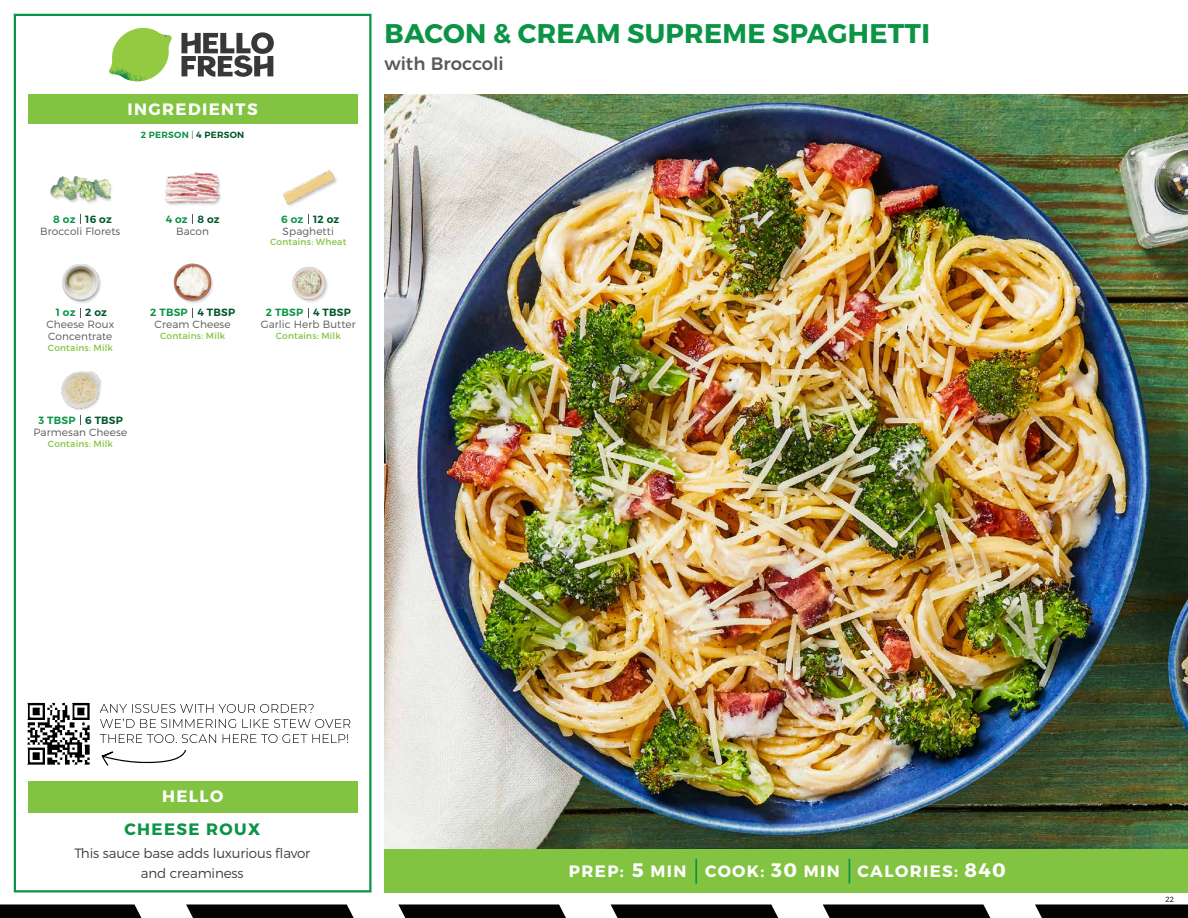
<style>
.page{position:relative;width:1188px;height:918px;background:#fff}
.page>*{position:absolute;margin:0;border:0;box-sizing:border-box;transform-origin:0 0}
.t1{font:700 27px "Montserrat";letter-spacing:.01em;color:#0b9446}
.t2{font:700 19.5px "Montserrat";color:#fff}
.t3{font:500 18px "Montserrat";color:#58595b}
.t4{font:700 16.5px "Montserrat";letter-spacing:.085em;color:#fff}
.t5{font:700 16.5px "Montserrat";letter-spacing:.085em;color:#0b9446}
.t6{font:300 13.5px/19.5px "Montserrat";letter-spacing:-.01em;color:#414042;text-align:center}
.t7{font:300 10.5px/12px "Montserrat";letter-spacing:.01em;color:#58595b}
.t8{font:600 10.5px "Montserrat";letter-spacing:.02em;color:#00562c}
.t9{font:600 10.5px "Montserrat";letter-spacing:.02em;color:#0b9446}
.t10{font:9px "Montserrat";letter-spacing:.02em;color:#82c341}
.t11{font:600 9px "Montserrat";letter-spacing:.03em;color:#0b9446}
.t12{font:300 7.5px "Montserrat";color:#000}
.s1{font-weight:300;color:#58595b}
.s2{color:#00562c}
.s3{font-size:19.5px}
</style>
<div class="page">
<svg style="left:0;top:904px;width:141px;height:14px;background:#0e0f0f"></svg>
<svg style="left:186px;top:904px;width:168px;height:14px;background:#131414"></svg>
<svg style="left:398px;top:904px;width:168px;height:14px;background:#131414"></svg>
<svg style="left:611px;top:904px;width:167px;height:14px;background:#121313"></svg>
<svg style="left:823px;top:904px;width:167px;height:14px;background:#121313"></svg>
<svg style="left:1035px;top:904px;width:153px;height:14px;background:#0e0f0f"></svg>
<div style="left:384px;top:849px;width:804px;height:43px;background:#82c341"></div>
<svg style="left:181px;top:32px;width:93px;height:45px"></svg>
<svg style="left:114px;top:28px;width:55px;height:36px"></svg>
<img style="left:143px;top:28px;width:29px;height:24px">
<img style="left:112px;top:48px;width:54px;height:10px">
<img style="left:109px;top:52px;width:55px;height:30px">
<img style="left:142px;top:58px;width:24px;height:23px">
<div style="left:28px;top:94px;width:330px;height:30px;background:#82c341"></div>
<div style="left:14px;top:14px;width:358px;height:878px;border:2px solid #0b9446"></div>
<div style="left:28px;top:781px;width:330px;height:32px;background:#82c341"></div>
<img style="left:173px;top:263px;width:40px;height:41px">
<img style="left:292px;top:266px;width:36px;height:36px">
<img style="left:165px;top:172px;width:56px;height:33px">
<img style="left:282px;top:169px;width:55px;height:37px">
<img style="left:62px;top:264px;width:39px;height:39px">
<div style="left:50px;top:176px;width:63px;height:29px;background:#000;opacity:.2"></div>
<img style="left:51px;top:176px;width:59px;height:29px">
<img style="left:61px;top:371px;width:41px;height:39px">
<hr style="left:695px;top:859px;width:2px;height:25px;background:#0b9446">
<svg style="left:849px;top:859px;width:1px;height:25px"></svg>
<img style="left:27px;top:702px;width:63px;height:63px">
<svg style="left:102px;top:750px;width:84px;height:16px"></svg>
<svg style="left:100px;top:734px;width:248px;height:9px"></svg>
<svg style="left:100px;top:719px;width:250px;height:9px"></svg>
<svg style="left:100px;top:704px;width:214px;height:9px"></svg>
<img style="left:384px;top:94px;width:804px;height:755px">
<h3 class="t4" style="left:128px;top:99px;width:132px">INGREDIENTS</h3>
<p class="t11" style="left:141px;top:129px;width:105px">2 PERSON <span class="s1">|</span> <span class="s2">4 PERSON</span></p>
<h1 class="t1" style="left:385px;top:17px;width:547px">BACON &amp; CREAM SUPREME SPAGHETTI</h1>
<h3 class="t3" style="left:384px;top:49px;width:121px">with Broccoli</h3>
<p class="t9" style="left:53px;top:212px;width:24px">8 oz</p>
<p class="t8" style="left:85px;top:212px;width:28px">16 oz</p>
<p class="t9" style="left:166px;top:212px;width:24px">4 oz</p>
<p class="t9" style="left:281px;top:212px;width:24px">6 oz</p>
<p class="t8" style="left:198px;top:212px;width:24px">8 oz</p>
<p class="t8" style="left:313px;top:212px;width:28px">12 oz</p>
<p class="t7" style="left:40px;top:225px;width:82px">Broccoli Florets</p>
<p class="t7" style="left:176px;top:225px;width:35px">Bacon</p>
<p class="t7" style="left:283px;top:225px;width:53px">Spaghetti</p>
<p class="t10" style="left:270px;top:237px;width:78px">Contains: Wheat</p>
<p class="t9" style="left:56px;top:306px;width:21px">1 oz</p>
<p class="t8" style="left:85px;top:306px;width:23px">2 oz</p>
<p class="t9" style="left:150px;top:306px;width:39px">2 TBSP</p>
<p class="t9" style="left:266px;top:306px;width:39px">2 TBSP</p>
<p class="t8" style="left:198px;top:306px;width:39px">4 TBSP</p>
<p class="t8" style="left:313px;top:306px;width:39px">4 TBSP</p>
<p class="t7" style="left:46px;top:318px;width:69px">Cheese Roux<br>Concentrate</p>
<p class="t10" style="left:48px;top:343px;width:67px">Contains: Milk</p>
<p class="t7" style="left:155px;top:318px;width:78px">Cream Cheese</p>
<p class="t10" style="left:160px;top:331px;width:67px">Contains: Milk</p>
<p class="t7" style="left:261px;top:318px;width:97px">Garlic Herb Butter</p>
<p class="t10" style="left:276px;top:331px;width:67px">Contains: Milk</p>
<p class="t9" style="left:39px;top:414px;width:38px">3 TBSP</p>
<p class="t8" style="left:85px;top:414px;width:39px">6 TBSP</p>
<p class="t7" style="left:33px;top:426px;width:95px">Parmesan Cheese</p>
<p class="t10" style="left:48px;top:438px;width:67px">Contains: Milk</p>
<h3 class="t4" style="left:162px;top:786px;width:63px">HELLO</h3>
<h3 class="t5" style="left:124px;top:819px;width:137px">CHEESE ROUX</h3>
<p class="t6" style="left:74px;top:844px;width:237px">This sauce base adds luxurious flavor and creaminess</p>
<h3 class="t4" style="left:632px;top:861px;width:56px"><span class="s3">5</span> MIN</h3>
<h2 class="t2" style="left:964px;top:858px;width:43px">840</h2>
<h3 class="t4" style="left:569px;top:861px;width:56px">PREP:</h3>
<h3 class="t4" style="left:705px;top:861px;width:136px">COOK: <span class="s3">30</span> MIN</h3>
<h3 class="t4" style="left:858px;top:861px;width:102px">CALORIES:</h3>
<p class="t12" style="left:1166px;top:895px;width:10px">22</p>
</div>
